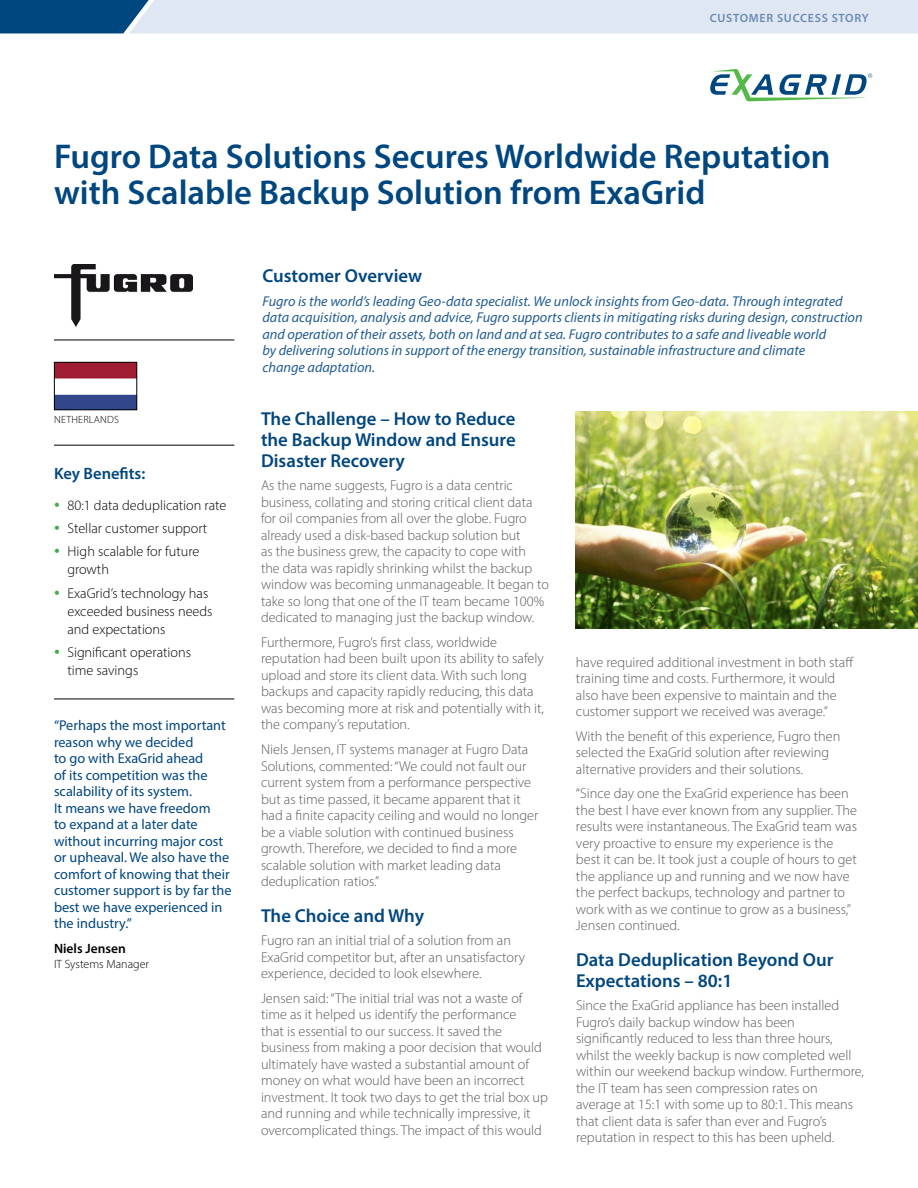
<style>
.page{position:relative;width:918px;height:1188px;background:#fff}
.page>*{position:absolute;margin:0;border:0;box-sizing:border-box;transform-origin:0 0}
.t1{font:600 34.5px/36px "Myriad Pro";color:#00467f}
.t2{font:600 18.75px/21px "Myriad Pro";color:#00467f;text-align:justify}
.t3{font:600 16.5px "Myriad Pro";color:#00467f}
.t4{font:300 14.25px/16.5px "Myriad Pro";color:#58595b}
.t5{font:italic 14.25px/16.5px "Myriad Pro";color:#235d92}
.t6{font:14.25px/16.5px "Myriad Pro";color:#00467f}
.t7{font:300 14.25px/23.4px "Myriad Pro";color:#000}
.t8{font:600 13.5px "Myriad Pro";color:#000}
.t9{font:600 12px "Myriad Pro";letter-spacing:.06em;color:#6c89b4}
.t10{font:300 12px "Myriad Pro";color:#000}
.t11{font:300 10.5px "Myriad Pro";letter-spacing:.02em;color:#000}
</style>
<div class="page">
<svg style="left:0;top:0;width:918px;height:33px;background:#bed0e0"></svg>
<svg style="left:710px;top:69px;width:162px;height:33px"></svg>
<img style="left:54px;top:264px;width:138px;height:62px">
<img style="left:576px;top:411px;width:342px;height:218px">
<hr style="left:54px;top:445px;width:180px;height:1px;background:#000">
<hr style="left:54px;top:699px;width:180px;height:1px;background:#000">
<img style="left:56px;top:364px;width:79px;height:44px">
<div style="left:54px;top:362px;width:83px;height:48px;border:1px solid #000"></div>
<hr style="left:54px;top:340px;width:180px;height:1px;background:#000">
<p class="t9" style="left:710px;top:10px;width:161px">CUSTOMER SUCCESS STORY</p>
<h1 class="t1" style="left:54px;top:138px;width:778px">Fugro Data Solutions Secures Worldwide Reputation with Scalable Backup Solution from ExaGrid</h1>
<p class="t11" style="left:54px;top:413px;width:66px">NETHERLANDS</p>
<p class="t3" style="left:54px;top:463px;width:93px">Key Benefits:</p>
<p class="t7" style="left:67px;top:493px;width:161px">80:1 data deduplication rate<br>Stellar customer support<br>High scalable for future</p>
<p class="t7" style="left:67px;top:558px;width:142px">growth<br>ExaGrid’s technology has</p>
<p class="t7" style="left:67px;top:602px;width:147px;line-height:18px">exceeded business needs and expectations</p>
<p class="t7" style="left:67px;top:643px;width:125px;line-height:18px">Significant operations time savings</p>
<p class="t6" style="left:54px;top:717px;width:179px">“Perhaps the most important reason why we decided<br>to go with ExaGrid ahead<br>of its competition was the scalability of its system.<br>It means we have freedom<br>to expand at a later date without incurring major cost or upheaval. We also have the comfort of knowing that their customer support is by far the best we have experienced in the industry.”</p>
<p class="t8" style="left:54px;top:940px;width:73px">Niels Jensen</p>
<p class="t10" style="left:54px;top:957px;width:97px">IT Systems Manager</p>
<h2 class="t2" style="left:262px;top:265px;width:161px">Customer Overview</h2>
<p class="t5" style="left:262px;top:292px;width:602px">Fugro is the world’s leading Geo-data specialist. We unlock insights from Geo-data. Through integrated data acquisition, analysis and advice, Fugro supports clients in mitigating risks during design, construction and operation of their assets, both on land and at sea. Fugro contributes to a safe and liveable world<br>by delivering solutions in support of the energy transition, sustainable infrastructure and climate<br>change adaptation.</p>
<h2 class="t2" style="left:261px;top:408px;width:256px">The Challenge – How to Reduce the Backup Window and Ensure Disaster Recovery</h2>
<p class="t4" style="left:261px;top:477px;width:289px">As the name suggests, Fugro is a data centric business, collating and storing critical client data for oil companies from all over the globe. Fugro already used a disk-based backup solution but<br>as the business grew, the capacity to cope with<br>the data was rapidly shrinking whilst the backup window was becoming unmanageable. It began to take so long that one of the IT team became 100% dedicated to managing just the backup window.</p>
<p class="t4" style="left:261px;top:634px;width:285px">Furthermore, Fugro’s first class, worldwide reputation had been built upon its ability to safely upload and store its client data. With such long backups and capacity rapidly reducing, this data was becoming more at risk and potentially with it, the company’s reputation.</p>
<p class="t4" style="left:261px;top:741px;width:279px">Niels Jensen, IT systems manager at Fugro Data Solutions, commented: “We could not fault our current system from a performance perspective but as time passed, it became apparent that it had a finite capacity ceiling and would no longer be a viable solution with continued business growth. Therefore, we decided to find a more scalable solution with market leading data deduplication ratios.”</p>
<h2 class="t2" style="left:261px;top:905px;width:165px">The Choice and Why</h2>
<p class="t4" style="left:261px;top:932px;width:266px">Fugro ran an initial trial of a solution from an<br>ExaGrid competitor but, after an unsatisfactory experience, decided to look elsewhere.</p>
<p class="t4" style="left:261px;top:990px;width:289px">Jensen said: “The initial trial was not a waste of time as it helped us identify the performance<br>that is essential to our success. It saved the business from making a poor decision that would ultimately have wasted a substantial amount of money on what would have been an incorrect investment. It took two days to get the trial box up and running and while technically impressive, it overcomplicated things. The impact of this would</p>
<p class="t4" style="left:576px;top:653px;width:279px">have required additional investment in both staff training time and costs. Furthermore, it would also have been expensive to maintain and the customer support we received was average.”</p>
<p class="t4" style="left:576px;top:728px;width:266px">With the benefit of this experience, Fugro then selected the ExaGrid solution after reviewing alternative providers and their solutions.</p>
<p class="t4" style="left:576px;top:785px;width:283px">“Since day one the ExaGrid experience has been the best I have ever known from any supplier. The results were instantaneous. The ExaGrid team was very proactive to ensure my experience is the best it can be. It took just a couple of hours to get the appliance up and running and we now have the perfect backups, technology and partner to work with as we continue to grow as a business,” Jensen continued.</p>
<h2 class="t2" style="left:576px;top:949px;width:259px">Data Deduplication Beyond Our<br>Expectations – 80:1</h2>
<p class="t4" style="left:576px;top:997px;width:289px">Since the ExaGrid appliance has been installed Fugro’s daily backup window has been significantly reduced to less than three hours, whilst the weekly backup is now completed well within our weekend backup window. Furthermore, the IT team has seen compression rates on average at 15:1 with some up to 80:1. This means that client data is safer than ever and Fugro’s reputation in respect to this has been upheld.</p>
</div>
